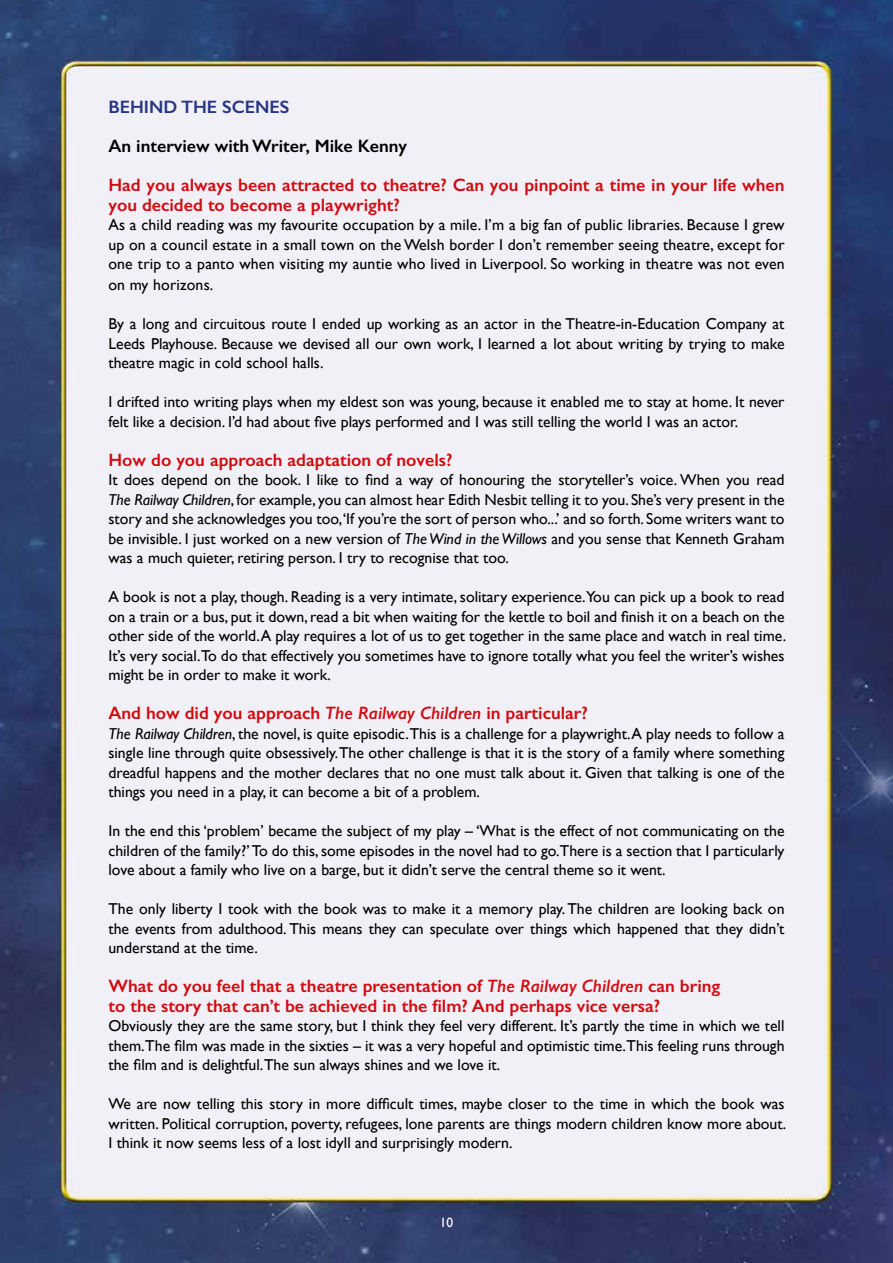
<style>
.page{position:relative;width:893px;height:1263px;background:#fff}
.page>*{position:absolute;margin:0;border:0;box-sizing:border-box;transform-origin:0 0}
.t1{font:600 18px/19.5px "Gill Sans";color:#d20a11}
.t2{font:600 18px "Gill Sans";color:#000}
.t3{font:600 18px "Gill Sans";color:#283583}
.t4{font:15.75px/19.5px "Gill Sans";color:#000;text-align:justify}
.t5{font:13.5px "Gill Sans";color:#fff}
.s1{font-style:italic}
</style>
<div class="page">
<img style="left:0;top:0;width:893px;height:1263px">
<p class="t3" style="left:108px;top:96px;width:182px">BEHIND THE SCENES</p>
<p class="t2" style="left:108px;top:135px;width:300px">An interview with Writer, Mike Kenny</p>
<p class="t1" style="left:108px;top:175px;width:677px">Had you always been attracted to theatre? Can you pinpoint a time in your life when you decided to become a playwright?</p>
<p class="t4" style="left:108px;top:215px;width:678px">As a child reading was my favourite occupation by a mile. I’m a big fan of public libraries. Because I grew up on a council estate in a small town on the Welsh border I don’t remember seeing theatre, except for one trip to a panto when visiting my auntie who lived in Liverpool. So working in theatre was not even</p>
<p class="t4" style="left:108px;top:275px;width:106px">on my horizons.</p>
<p class="t4" style="left:108px;top:314px;width:678px">By a long and circuitous route I ended up working as an actor in the Theatre-in-Education Company at Leeds Playhouse. Because we devised all our own work, I learned a lot about writing by trying to make theatre magic in cold school halls.</p>
<p class="t4" style="left:108px;top:392px;width:678px">I drifted into writing plays when my eldest son was young, because it enabled me to stay at home. It never felt like a decision. I’d had about five plays performed and I was still telling the world I was an actor.</p>
<p class="t1" style="left:108px;top:450px;width:346px">How do you approach adaptation of novels?</p>
<p class="t4" style="left:108px;top:470px;width:678px">It does depend on the book. I like to find a way of honouring the storyteller’s voice. When you read <span class="s1">The Railway Children</span>, for example, you can almost hear Edith Nesbit telling it to you. She’s very present in the story and she acknowledges you too,‘If you’re the sort of person who...’ and so forth. Some writers want to be invisible. I just worked on a new version of <span class="s1">The Wind in the Willows</span> and you sense that Kenneth Graham was a much quieter, retiring person. I try to recognise that too.</p>
<p class="t4" style="left:108px;top:587px;width:679px">A book is not a play, though. Reading is a very intimate, solitary experience.You can pick up a book to read on a train or a bus, put it down, read a bit when waiting for the kettle to boil and finish it on a beach on the other side of the world. A play requires a lot of us to get together in the same place and watch in real time.<br>It’s very social.To do that effectively you sometimes have to ignore totally what you feel the writer’s wishes might be in order to make it work.</p>
<p class="t1" style="left:108px;top:703px;width:481px">And how did you approach <span class="s1">The Railway Children</span> in particular?</p>
<p class="t4" style="left:108px;top:723px;width:678px"><span class="s1">The Railway Children</span>, the novel, is quite episodic.This is a challenge for a playwright. A play needs to follow a single line through quite obsessively.The other challenge is that it is the story of a family where something dreadful happens and the mother declares that no one must talk about it. Given that talking is one of the things you need in a play, it can become a bit of a problem.</p>
<p class="t4" style="left:108px;top:821px;width:678px">In the end this ‘problem’ became the subject of my play – ‘What is the effect of not communicating on the children of the family?’ To do this, some episodes in the novel had to go.There is a section that I particularly love about a family who live on a barge, but it didn’t serve the central theme so it went.</p>
<p class="t4" style="left:108px;top:899px;width:678px">The only liberty I took with the book was to make it a memory play. The children are looking back on the events from adulthood. This means they can speculate over things which happened that they didn’t understand at the time.</p>
<p class="t1" style="left:108px;top:976px;width:613px">What do you feel that a theatre presentation of <span class="s1">The Railway Children</span> can bring to the story that can’t be achieved in the film? And perhaps vice versa?</p>
<p class="t4" style="left:108px;top:1016px;width:678px">Obviously they are the same story, but I think they feel very different. It’s partly the time in which we tell them.The film was made in the sixties – it was a very hopeful and optimistic time.This feeling runs through the film and is delightful.The sun always shines and we love it.</p>
<p class="t4" style="left:108px;top:1094px;width:679px">We are now telling this story in more difficult times, maybe closer to the time in which the book was written. Political corruption, poverty, refugees, lone parents are things modern children know more about.<br>I think it now seems less of a lost idyll and surprisingly modern.</p>
<p class="t5" style="left:440px;top:1214px;width:15px">10</p>
</div>
